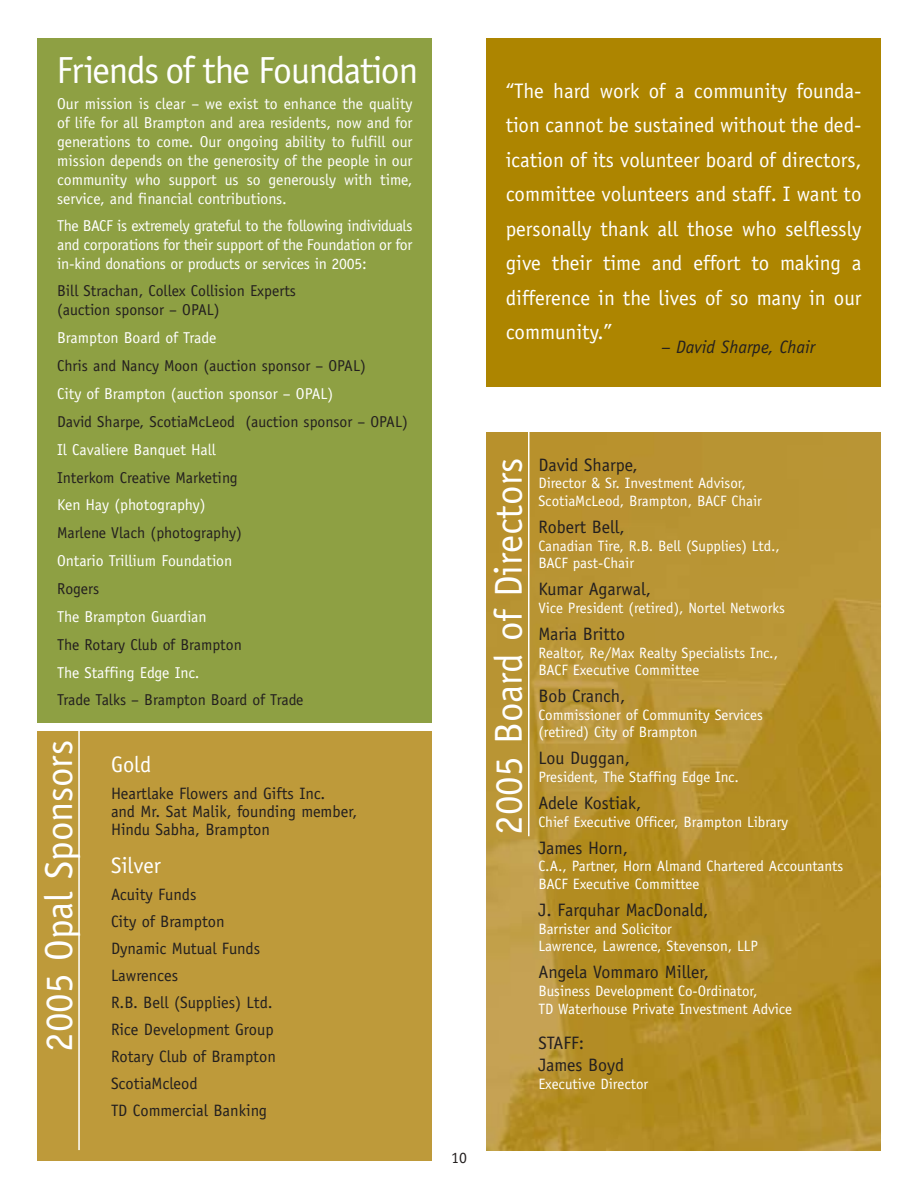
<style>
.page{position:relative;width:918px;height:1188px;background:#fff}
.page>*{position:absolute;margin:0;border:0;box-sizing:border-box;transform-origin:0 0}
.t1{font:39px "Officina Sans";color:#fff}
.t2{font:37.8px "Officina Sans";letter-spacing:-.03em;color:#fff}
.t3{font:22.5px "Officina Sans";color:#fff}
.t4{font:21px/34.5px "Officina Sans";color:#fff;text-align:justify}
.t5{font:18px/21.6px "Officina Sans";color:#231f1f}
.t6{font:italic 18px "Officina Sans";color:#231f1f}
.t7{font:16.5px/27px "Officina Sans";color:#231f1f}
.t8{font:15.75px/18.9px "Officina Sans";color:#fff;text-align:justify}
.t9{font:15.75px/18.9px "Officina Sans";color:#231f1f}
.t10{font:15px/17.7px "Officina Sans";color:#fff}
</style>
<div class="page">
<div style="left:38px;top:732px;width:394px;height:429px;background:#be9a3a"></div>
<img style="left:486px;top:432px;width:394px;height:718px">
<div style="left:486px;top:38px;width:394px;height:349px;background:#ad8500"></div>
<hr style="left:528px;top:421px;width:2px;height:415px;background:#fff">
<div style="left:38px;top:38px;width:394px;height:684px;background:#8ea043"></div>
<hr style="left:78px;top:729px;width:2px;height:421px;background:#fff">
<h2 class="t2" style="left:57px;top:56px;width:363px">Friends of the Foundation</h2>
<p class="t8" style="left:57px;top:96px;width:357px">Our mission is clear – we exist to enhance the quality of life for all Brampton and area residents, now and for generations to come. Our ongoing ability to fulfill our mission depends on the generosity of the people in our community who support us so generously with time, service, and financial contributions.</p>
<p class="t8" style="left:57px;top:217px;width:357px">The BACF is extremely grateful to the following individuals and corporations for their support of the Foundation or for in-kind donations or products or services in 2005:</p>
<p class="t9" style="left:57px;top:283px;width:240px">Bill Strachan, Collex Collision Experts (auction sponsor – OPAL)</p>
<p class="t8" style="left:57px;top:330px;width:161px">Brampton Board of Trade</p>
<p class="t9" style="left:57px;top:358px;width:310px">Chris and Nancy Moon (auction sponsor – OPAL)</p>
<p class="t8" style="left:57px;top:385px;width:278px">City of Brampton (auction sponsor – OPAL)</p>
<p class="t9" style="left:57px;top:413px;width:352px">David Sharpe, ScotiaMcLeod (auction sponsor – OPAL)</p>
<p class="t8" style="left:57px;top:441px;width:160px">Il Cavaliere Banquet Hall</p>
<p class="t9" style="left:57px;top:469px;width:182px">Interkom Creative Marketing</p>
<p class="t8" style="left:57px;top:497px;width:150px">Ken Hay (photography)</p>
<p class="t9" style="left:57px;top:525px;width:186px">Marlene Vlach (photography)</p>
<p class="t8" style="left:57px;top:553px;width:177px">Ontario Trillium Foundation</p>
<p class="t9" style="left:57px;top:581px;width:44px">Rogers</p>
<p class="t8" style="left:57px;top:608px;width:151px">The Brampton Guardian</p>
<p class="t9" style="left:57px;top:636px;width:186px">The Rotary Club of Brampton</p>
<p class="t8" style="left:57px;top:664px;width:144px">The Staffing Edge Inc.</p>
<p class="t9" style="left:57px;top:692px;width:248px">Trade Talks – Brampton Board of Trade</p>
<h1 class="t1" style="left:44px;top:1052px;width:313px;rotate:-90deg">2005 Opal Sponsors</h1>
<h3 class="t3" style="left:111px;top:756px;width:42px">Gold</h3>
<p class="t7" style="left:111px;top:786px;width:248px;line-height:18px">Heartlake Flowers and Gifts Inc.<br>and Mr. Sat Malik, founding member,<br>Hindu Sabha, Brampton</p>
<h3 class="t3" style="left:111px;top:857px;width:51px">Silver</h3>
<p class="t7" style="left:111px;top:882px;width:166px">Acuity Funds<br>City of Brampton<br>Dynamic Mutual Funds<br>Lawrences<br>R.B. Bell (Supplies) Ltd.<br>Rice Development Group<br>Rotary Club of Brampton<br>ScotiaMcleod<br>TD Commercial Banking</p>
<p class="t4" style="left:506px;top:75px;width:357px">“The hard work of a community founda&shy;tion cannot be sustained without the ded&shy;ication of its volunteer board of directors, committee volunteers and staff. I want to personally thank all those who selflessly give their time and effort to making a difference in the lives of so many in our community.”</p>
<p class="t6" style="left:661px;top:340px;width:155px">– David Sharpe, Chair</p>
<p class="t9" style="left:451px;top:1150px;width:17px">10</p>
<h1 class="t1" style="left:493px;top:835px;width:378px;rotate:-90deg">2005 Board of Directors</h1>
<p class="t5" style="left:538px;top:455px;width:101px">David Sharpe,</p>
<p class="t10" style="left:538px;top:476px;width:225px">Director &amp; Sr. Investment Advisor,<br>ScotiaMcLeod, Brampton, BACF Chair</p>
<p class="t5" style="left:538px;top:518px;width:88px">Robert Bell,</p>
<p class="t10" style="left:538px;top:538px;width:243px">Canadian Tire, R.B. Bell (Supplies) Ltd.,<br>BACF past-Chair</p>
<p class="t5" style="left:538px;top:580px;width:114px">Kumar Agarwal,</p>
<p class="t10" style="left:538px;top:600px;width:248px">Vice President (retired), Nortel Networks</p>
<p class="t5" style="left:538px;top:625px;width:88px">Maria Britto</p>
<p class="t10" style="left:538px;top:645px;width:241px">Realtor, Re/Max Realty Specialists Inc.,<br>BACF Executive Committee</p>
<p class="t5" style="left:538px;top:687px;width:89px">Bob Cranch,</p>
<p class="t10" style="left:538px;top:707px;width:226px">Commissioner of Community Services (retired) City of Brampton</p>
<p class="t5" style="left:538px;top:749px;width:93px">Lou Duggan,</p>
<p class="t10" style="left:538px;top:769px;width:202px">President, The Staffing Edge Inc.</p>
<p class="t5" style="left:538px;top:794px;width:105px">Adele Kostiak,</p>
<p class="t10" style="left:538px;top:814px;width:251px">Chief Executive Officer, Brampton Library</p>
<p class="t5" style="left:538px;top:838px;width:91px">James Horn,</p>
<p class="t10" style="left:538px;top:859px;width:306px">C.A., Partner, Horn Almand Chartered Accountants<br>BACF Executive Committee</p>
<p class="t5" style="left:538px;top:901px;width:172px">J. Farquhar MacDonald,</p>
<p class="t10" style="left:538px;top:921px;width:221px">Barrister and Solicitor<br>Lawrence, Lawrence, Stevenson, LLP</p>
<p class="t5" style="left:538px;top:963px;width:172px">Angela Vommaro Miller,</p>
<p class="t10" style="left:538px;top:983px;width:255px">Business Development Co-Ordinator,<br>TD Waterhouse Private Investment Advice</p>
<p class="t5" style="left:538px;top:1034px;width:87px">STAFF:<br>James Boyd</p>
<p class="t10" style="left:538px;top:1076px;width:111px">Executive Director</p>
</div>
